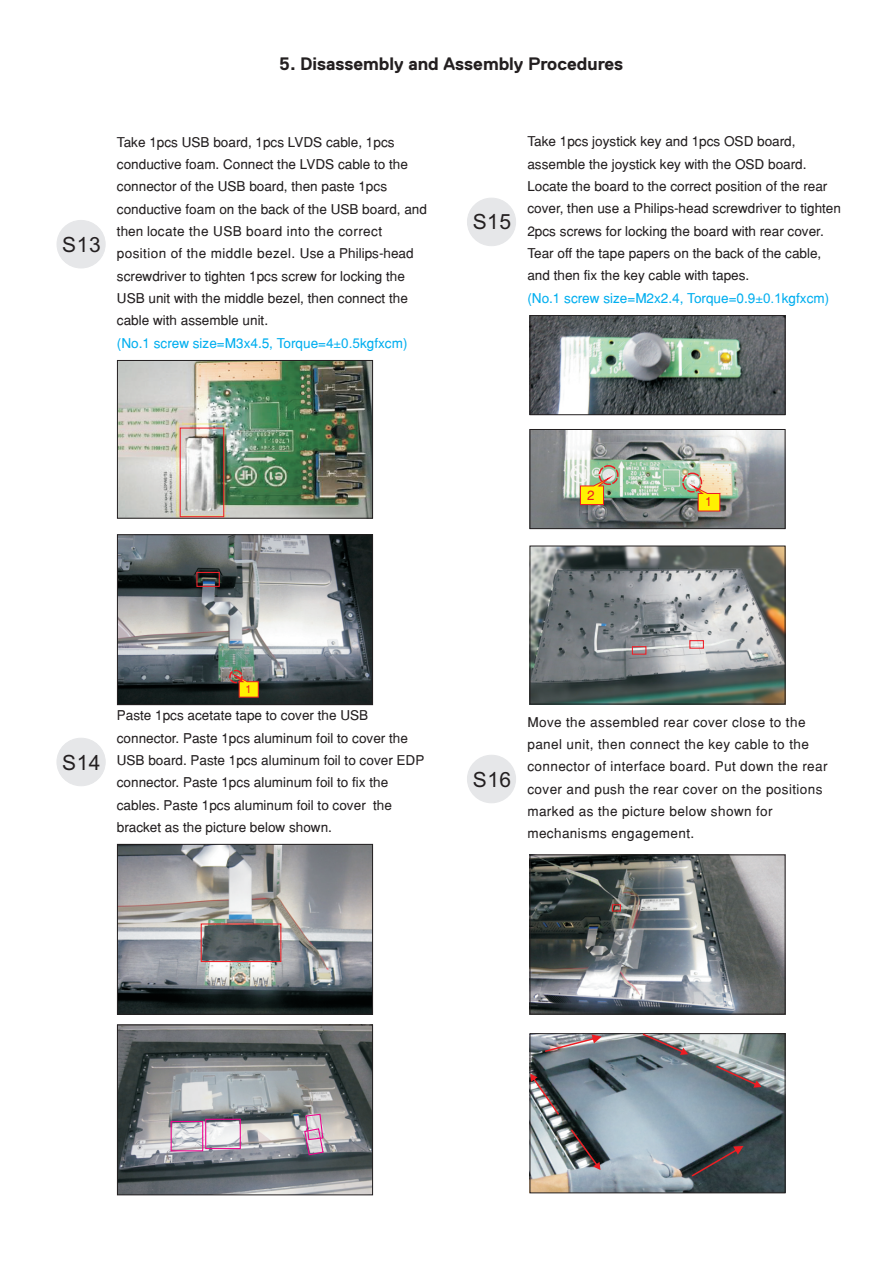
<style>
.page{position:relative;width:893px;height:1263px;background:#fff}
.page>*{position:absolute;margin:0;border:0;box-sizing:border-box;transform-origin:0 0}
.t1{font:21px "Arial";letter-spacing:.03em;color:#231f20}
.t2{font:700 18px "Dell Replica";color:#231f20}
.t3{font:13.5px/22.4px "Helvetica";color:#231f20}
.t4{font:13.5px/22.4px "Helvetica";letter-spacing:.03em;color:#231f20}
.t5{font:13.35px "Helvetica";color:#ee1d23}
.t6{font:12.6px "Helvetica";color:#ee1d23}
.t7{font:11.1px "Helvetica";color:#ee1d23}
.s1{color:#00aeef}
.s2{font-family:"Helvetica Neue LT Std";font-size:12.75px;color:#00aeef}
.s3{font-family:"Arial";color:#00aeef}
</style>
<div class="page">
<img style="left:119px;top:362px;width:252px;height:154px">
<div style="left:117px;top:360px;width:256px;height:158px;border:1px solid #231f20"></div>
<div style="left:467px;top:755px;width:49px;height:48px;background:#e6e7e9;border:1px solid #e6e7e9;border-radius:50%"></div>
<div style="left:57px;top:220px;width:48px;height:48px;background:#e6e7e9;border:1px solid #e6e7e9;border-radius:50%"></div>
<img style="left:119px;top:537px;width:252px;height:166px">
<div style="left:117px;top:535px;width:256px;height:170px;border:1px solid #231f20"></div>
<svg style="left:227px;top:671px;width:32px;height:27px"></svg>
<div style="left:229px;top:670px;width:14px;height:13px;border:1px dashed #ee1d23;border-radius:50%"></div>
<div style="left:196px;top:572px;width:24px;height:15px;border:1px solid #ee2028"></div>
<div style="left:467px;top:198px;width:49px;height:48px;background:#e6e7e9;border:1px solid #e6e7e9;border-radius:50%"></div>
<div style="left:180px;top:428px;width:44px;height:89px;border:1px solid #ee2028"></div>
<img style="left:119px;top:846px;width:252px;height:166px">
<div style="left:117px;top:844px;width:256px;height:170px;border:1px solid #231f20"></div>
<img style="left:119px;top:1027px;width:252px;height:166px">
<div style="left:117px;top:1025px;width:256px;height:170px;border:1px solid #231f20"></div>
<div style="left:201px;top:923px;width:80px;height:39px;border:1px solid #ee1d23"></div>
<div style="left:171px;top:1121px;width:32px;height:30px;border:1px solid #ed028c"></div>
<img style="left:532px;top:548px;width:251px;height:154px">
<div style="left:530px;top:546px;width:255px;height:158px;border:1px solid #231f20"></div>
<div style="left:632px;top:646px;width:14px;height:9px;border:1px solid #ee2028"></div>
<div style="left:689px;top:640px;width:15px;height:9px;border:1px solid #ee2028"></div>
<img style="left:532px;top:857px;width:251px;height:155px">
<div style="left:530px;top:855px;width:255px;height:159px;border:1px solid #231f20"></div>
<img style="left:532px;top:1035px;width:251px;height:156px">
<div style="left:530px;top:1033px;width:255px;height:160px;border:1px solid #231f20"></div>
<svg style="left:545px;top:1034px;width:57px;height:18px"></svg>
<svg style="left:692px;top:1146px;width:52px;height:31px;background:#47464c"></svg>
<svg style="left:643px;top:1033px;width:45px;height:22px"></svg>
<svg style="left:716px;top:1066px;width:45px;height:22px"></svg>
<svg style="left:571px;top:1129px;width:29px;height:41px"></svg>
<svg style="left:530px;top:1074px;width:29px;height:41px"></svg>
<div style="left:612px;top:904px;width:9px;height:8px;border:1px solid #ee1d23"></div>
<div style="left:205px;top:1119px;width:36px;height:30px;border:1px solid #ed028c"></div>
<svg style="left:304px;top:1113px;width:20px;height:43px"></svg>
<div style="left:57px;top:738px;width:48px;height:48px;background:#e6e7e9;border:1px solid #e6e7e9;border-radius:50%"></div>
<img style="left:532px;top:317px;width:251px;height:96px">
<div style="left:530px;top:315px;width:255px;height:100px;border:1px solid #231f20"></div>
<img style="left:532px;top:431px;width:251px;height:96px">
<div style="left:530px;top:429px;width:255px;height:100px;border:1px solid #231f20"></div>
<svg style="left:686px;top:482px;width:35px;height:30px"></svg>
<div style="left:599px;top:465px;width:20px;height:20px;border:1px dashed #ee1d23;border-radius:50%"></div>
<svg style="left:580px;top:474px;width:36px;height:31px"></svg>
<div style="left:682px;top:473px;width:20px;height:20px;border:1px dashed #ee1d23;border-radius:50%"></div>
<h2 class="t2" style="left:279px;top:56px;width:345px">5. Disassembly and Assembly Procedures</h2>
<h1 class="t1" style="left:62px;top:236px;width:40px">S13</h1>
<p class="t3" style="left:117px;top:132px;width:312px">Take 1pcs USB board, 1pcs LVDS cable, 1pcs conductive foam. Connect the LVDS cable to the connector of the USB board, then paste 1pcs conductive foam on the back of the USB board, and then locate the USB board into the correct position of the middle bezel. Use a Philips-head screwdriver to tighten 1pcs screw for locking the USB unit with the middle bezel, then connect the cable with assemble unit.<br><span class="s1">(No.1 screw size=M3x4.5, Torque=4</span><span class="s2">±</span><span class="s3">0.5</span><span class="s1">kgfxcm)</span></p>
<h1 class="t1" style="left:473px;top:214px;width:40px">S15</h1>
<p class="t3" style="left:527px;top:132px;width:315px">Take 1pcs joystick key and 1pcs OSD board, assemble the joystick key with the OSD board.<br>Locate the board to the correct position of the rear cover, then use a Philips-head screwdriver to tighten 2pcs screws for locking the board with rear cover.<br>Tear off the tape papers on the back of the cable, and then fix the key cable with tapes.<br><span class="s1">(No.1 screw size=M2x2.4, Torque=0.9</span><span class="s2">±</span><span class="s3">0.1</span><span class="s1">kgfxcm)</span></p>
<p class="t5" style="left:587px;top:490px;width:9px">2</p>
<p class="t6" style="left:705px;top:497px;width:9px">1</p>
<h1 class="t1" style="left:62px;top:754px;width:40px">S14</h1>
<p class="t7" style="left:245px;top:685px;width:8px">1</p>
<p class="t3" style="left:117px;top:706px;width:309px">Paste 1pcs acetate tape to cover the USB connector. Paste 1pcs aluminum foil to cover the USB board. Paste 1pcs aluminum foil to cover EDP connector. Paste 1pcs aluminum foil to fix the cables. Paste 1pcs aluminum foil to cover the bracket as the picture below shown.</p>
<h1 class="t1" style="left:473px;top:771px;width:40px">S16</h1>
<p class="t4" style="left:527px;top:712px;width:302px">Move the assembled rear cover close to the panel unit, then connect the key cable to the connector of interface board. Put down the rear cover and push the rear cover on the positions marked as the picture below shown for mechanisms engagement.</p>
</div>
